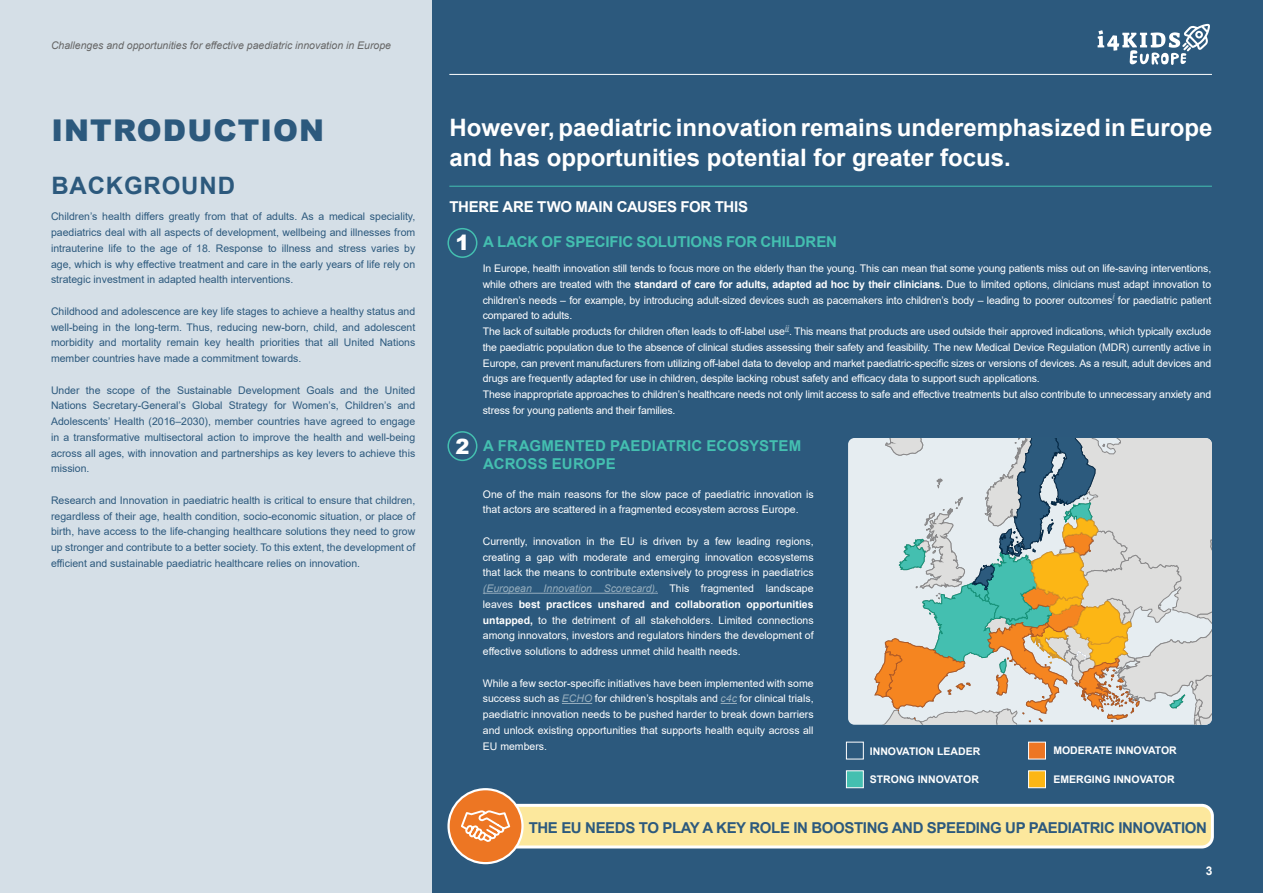
<style>
.page{position:relative;width:1263px;height:893px;background:#fff}
.page>*{position:absolute;margin:0;border:0;box-sizing:border-box;transform-origin:0 0}
.t1{font:900 30px "Arial";letter-spacing:.035em;color:#2c597d}
.t2{font:700 24px/30px "Arial";color:#fff}
.t3{font:700 24px "Arial";letter-spacing:.035em;color:#2c597d}
.t4{font:900 21px "Arial";color:#fff}
.t5{font:700 15px/18px "Arial";color:#44bfb0}
.t6{font:700 15px "Arial";letter-spacing:-.025em;color:#2c597d}
.t7{font:700 15px "Arial";letter-spacing:-.015em;color:#fff}
.t8{font:700 12px "Arial";color:#fff}
.t9{font:10.5px/15.8px "Arial";letter-spacing:-.015em;color:#fff}
.t10{font:10.5px/15.8px "Arial";color:#2c597d;text-align:justify}
.t11{font:italic 10.5px "Arial";color:#666}
.t12{font:700 10.5px "Arial";color:#fff}
.t13{font:700 8.4px "Arial";color:#2c5a7d}
.s1{font-weight:900;font-size:21px;color:#fff}
.s2{font-weight:700}
.s3{font-style:italic;color:#95adbd}
</style>
<div class="page">
<div style="left:0;top:0;width:432px;height:893px;background:#d5dfe7"></div>
<div style="left:432px;top:0;width:831px;height:893px;background:#2c597d"></div>
<div style="left:499px;top:805px;width:713px;height:42px;background:#fce89d;border-radius:11px"></div>
<div style="left:497px;top:804px;width:717px;height:44px;border:3px solid #fff;border-radius:11px"></div>
<hr style="left:449px;top:74px;width:763px;height:1px;background:#fff">
<svg style="left:1097px;top:24px;width:113px;height:41px"></svg>
<div style="left:447px;top:228px;width:30px;height:30px;border:2px solid #44bfb0;border-radius:50%"></div>
<div style="left:449px;top:789px;width:73px;height:74px;background:#ed7623;border-radius:50%"></div>
<div style="left:447px;top:788px;width:77px;height:76px;border:2px solid #fff;border-radius:50%"></div>
<svg style="left:461px;top:810px;width:49px;height:32px"></svg>
<svg style="left:848px;top:438px;width:364px;height:287px;background:#caccbf"></svg>
<hr style="left:483px;top:593px;width:175px;height:1px;background:#95adbd">
<hr style="left:562px;top:703px;width:30px;height:1px;background:#95adbd">
<svg style="left:721px;top:703px;width:16px;height:1px"></svg>
<div style="left:447px;top:431px;width:30px;height:30px;border:2px solid #44bfb0;border-radius:50%"></div>
<div style="left:846px;top:742px;width:18px;height:17px;background:#2c597d;border:1px solid #fff"></div>
<div style="left:1028px;top:742px;width:18px;height:17px;background:#ed7623;border:1px solid #fff"></div>
<div style="left:846px;top:770px;width:18px;height:18px;background:#44bfb0;border:1px solid #fff"></div>
<div style="left:1028px;top:770px;width:18px;height:18px;background:#fcb615;border:1px solid #fff"></div>
<hr style="left:449px;top:186px;width:763px;height:1px;background:#44bfb0">
<p class="t11" style="left:51px;top:39px;width:341px">Challenges and opportunities for effective paediatric innovation in Europe</p>
<h1 class="t1" style="left:52px;top:108px;width:274px">INTRODUCTION</h1>
<h2 class="t3" style="left:51px;top:169px;width:185px">BACKGROUND</h2>
<p class="t10" style="left:51px;top:209px;width:366px">Children’s health differs greatly from that of adults. As a medical speciality, paediatrics deal with all aspects of development, wellbeing and illnesses from intrauterine life to the age of 18. Response to illness and stress varies by age, which is why effective treatment and care in the early years of life rely on strategic investment in adapted health interventions.</p>
<p class="t10" style="left:51px;top:303px;width:366px">Childhood and adolescence are key life stages to achieve a healthy status and well-being in the long-term. Thus, reducing new-born, child, and adolescent morbidity and mortality remain key health priorities that all United Nations member countries have made a commitment towards.</p>
<p class="t10" style="left:51px;top:382px;width:366px">Under the scope of the Sustainable Development Goals and the United Nations Secretary-General’s Global Strategy for Women’s, Children’s and Adolescents’ Health (2016–2030), member countries have agreed to engage in a transformative multisectoral action to improve the health and well-being across all ages, with innovation and partnerships as key levers to achieve this mission.</p>
<p class="t10" style="left:51px;top:492px;width:366px">Research and Innovation in paediatric health is critical to ensure that children, regardless of their age, health condition, socio-economic situation, or place of birth, have access to the life-changing healthcare solutions they need to grow up stronger and contribute to a better society. To this extent, the development of efficient and sustainable paediatric healthcare relies on innovation.</p>
<h2 class="t2" style="left:449px;top:113px;width:764px">However, paediatric innovation remains underemphasized in Europe and has opportunities potential for greater focus.</h2>
<h3 class="t7" style="left:449px;top:196px;width:300px">THERE ARE TWO MAIN CAUSES FOR THIS</h3>
<h3 class="t5" style="left:455px;top:233px;width:383px"><span class="s1">1</span> A LACK OF SPECIFIC SOLUTIONS FOR CHILDREN</h3>
<h3 class="t4" style="left:455px;top:431px;width:16px">2</h3>
<p class="t9" style="left:483px;top:261px;width:730px">In Europe, health innovation still tends to focus more on the elderly than the young. This can mean that some young patients miss out on life-saving interventions, while others are treated with the <span class="s2">standard of care for adults, adapted ad hoc by their clinicians.</span> Due to limited options, clinicians must adapt innovation to children’s needs – for example, by introducing adult-sized devices such as pacemakers into children’s body – leading to poorer outcomes<sup>i</sup> for paediatric patient compared to adults.<br>The lack of suitable products for children often leads to off-label use<sup>ii</sup>. This means that products are used outside their approved indications, which typically exclude the paediatric population due to the absence of clinical studies assessing their safety and feasibility. The new Medical Device Regulation (MDR) currently active in Europe, can prevent manufacturers from utilizing off-label data to develop and market paediatric-specific sizes or versions of devices. As a result, adult devices and drugs are frequently adapted for use in children, despite lacking robust safety and efficacy data to support such applications.<br>These inappropriate approaches to children’s healthcare needs not only limit access to safe and effective treatments but also contribute to unnecessary anxiety and stress for young patients and their families.</p>
<h3 class="t5" style="left:483px;top:437px;width:320px">A FRAGMENTED PAEDIATRIC ECOSYSTEM<br>ACROSS EUROPE</h3>
<p class="t9" style="left:483px;top:486px;width:332px">One of the main reasons for the slow pace of paediatric innovation is that actors are scattered in a fragmented ecosystem across Europe.</p>
<p class="t9" style="left:483px;top:533px;width:332px;text-align:justify">Currently, innovation in the EU is driven by a few leading regions, creating a gap with moderate and emerging innovation ecosystems that lack the means to contribute extensively to progress in paediatrics <span class="s3">(European Innovation Scorecard).</span> This fragmented landscape leaves <span class="s2">best practices unshared and collaboration opportunities untapped,</span> to the detriment of all stakeholders. Limited connections among innovators, investors and regulators hinders the development of effective solutions to address unmet child health needs.</p>
<p class="t9" style="left:483px;top:675px;width:332px;text-align:justify">While a few sector-specific initiatives have been implemented with some success such as <span class="s3">ECHO</span> for children’s hospitals and <span class="s3">c4c</span> for clinical trials, paediatric innovation needs to be pushed harder to break down barriers and unlock existing opportunities that supports health equity across all EU members.</p>
<p class="t12" style="left:870px;top:744px;width:112px">INNOVATION LEADER</p>
<p class="t12" style="left:1053px;top:743px;width:125px">MODERATE INNOVATOR</p>
<p class="t12" style="left:870px;top:772px;width:111px">STRONG INNOVATOR</p>
<p class="t12" style="left:1053px;top:772px;width:123px">EMERGING INNOVATOR</p>
<h3 class="t6" style="left:529px;top:817px;width:680px">THE EU NEEDS TO PLAY A KEY ROLE IN BOOSTING AND SPEEDING UP PAEDIATRIC INNOVATION</h3>
<p class="t13" style="left:898px;top:825px;width:89px">STRONG INNOVATOR</p>
<p class="t13" style="left:1069px;top:825px;width:98px">EMERGING INNOVATOR</p>
<p class="t8" style="left:1206px;top:862px;width:8px">3</p>
</div>
